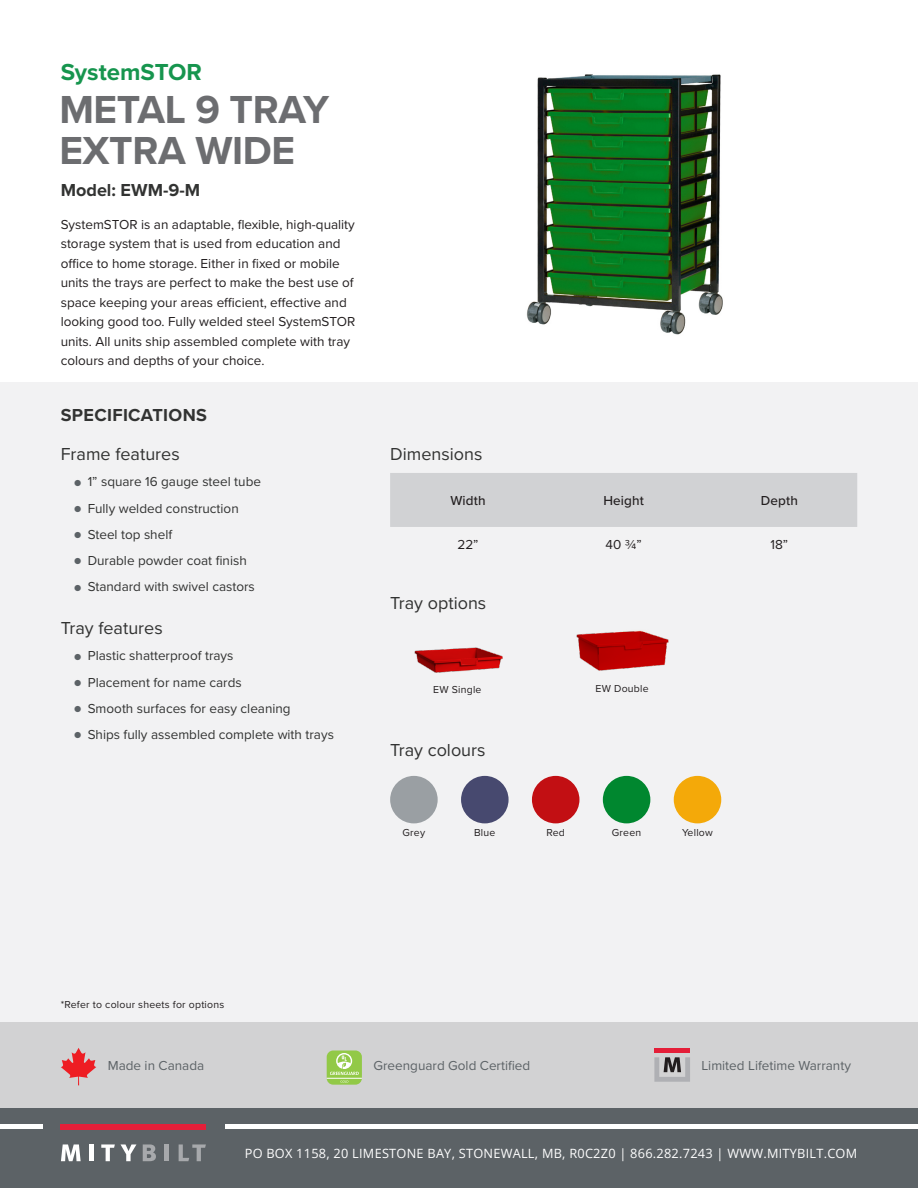
<style>
.page{position:relative;width:918px;height:1188px;background:#fff}
.page>*{position:absolute;margin:0;border:0;box-sizing:border-box;transform-origin:0 0}
.t1{font:700 40.5px "Proxima Nova";letter-spacing:-.01em;color:#6c6d70}
.Overline{font:700 24px "Proxima Nova";color:#16954e}
.Subheader{font:18px "Proxima Nova";color:#323332}
.Model{font:700 18px "Proxima Nova";letter-spacing:.02em;color:#323332}
.Model-2{font:700 18px "Proxima Nova";color:#323332}
.Body{font:13.5px/19.5px "Proxima Nova";color:#231f20}
.t2{font:13.5px "Proxima Nova";color:#323332}
.t3{font:13.5px "Proxima Nova";color:#5c6266}
.Table_Headers{font:500 13.5px "Proxima Nova";letter-spacing:.01em;color:#231f20}
.t4{font:12.75px "Open Sans";letter-spacing:.02em;color:#fff}
.Fineprint{font:10.5px "Proxima Nova";letter-spacing:.02em;color:#231f20}
.Small_text{font:10.5px "Proxima Nova";letter-spacing:.02em;color:#231f20}
.s1{font-size:10.5px;color:#5c6266}
</style>
<div class="page">
<div style="left:0;top:382px;width:918px;height:806px;background:#f2f2f3"></div>
<div style="left:0;top:1022px;width:918px;height:87px;background:#d2d2d3"></div>
<div style="left:0;top:1109px;width:918px;height:79px;background:#5c6266"></div>
<div style="left:61px;top:1124px;width:145px;height:5px;background:#e41f39"></div>
<svg style="left:61px;top:1144px;width:20px;height:17px"></svg>
<hr style="left:90px;top:1144px;width:4px;height:17px;background:#fff">
<svg style="left:101px;top:1144px;width:14px;height:17px"></svg>
<svg style="left:121px;top:1144px;width:15px;height:17px"></svg>
<svg style="left:143px;top:1144px;width:13px;height:17px"></svg>
<hr style="left:165px;top:1144px;width:4px;height:17px;background:#a7a9ac">
<svg style="left:179px;top:1144px;width:27px;height:17px"></svg>
<div style="left:225px;top:1124px;width:693px;height:5px;background:#fff"></div>
<div style="left:0;top:1124px;width:42px;height:5px;background:#fff"></div>
<div style="left:327px;top:1051px;width:35px;height:34px;background:#92c947;border-radius:6px"></div>
<hr style="left:327px;top:1078px;width:35px;height:1px;background:#fff">
<svg style="left:330px;top:1053px;width:29px;height:30px"></svg>
<svg style="left:61px;top:1048px;width:35px;height:37px"></svg>
<div style="left:654px;top:1048px;width:36px;height:5px;background:#e41e38"></div>
<svg style="left:654px;top:1057px;width:36px;height:25px"></svg>
<div style="left:390px;top:473px;width:467px;height:54px;background:#d1d2d4"></div>
<div style="left:390px;top:776px;width:48px;height:47px;background:#9a9fa3;border-radius:50%"></div>
<div style="left:461px;top:776px;width:48px;height:47px;background:#47496f;border-radius:50%"></div>
<div style="left:532px;top:776px;width:47px;height:47px;background:#c20f13;border-radius:50%"></div>
<div style="left:603px;top:776px;width:47px;height:47px;background:#00872f;border-radius:50%"></div>
<div style="left:674px;top:776px;width:47px;height:47px;background:#f4a909;border-radius:50%"></div>
<img style="left:576px;top:630px;width:93px;height:41px">
<img style="left:415px;top:647px;width:88px;height:26px">
<img style="left:526px;top:74px;width:197px;height:261px">
<p class="Overline" style="left:61px;top:54px;width:143px">SystemSTOR</p>
<p class="t1" style="left:59px;top:79px;width:271px">METAL 9 TRAY</p>
<p class="t1" style="left:59px;top:120px;width:237px">EXTRA WIDE</p>
<p class="Model-2" style="left:61px;top:177px;width:141px">Model: EWM-9-M</p>
<p class="Body" style="left:61px;top:214px;width:296px">SystemSTOR is an adaptable, flexible, high-quality storage system that is used from education and office to home storage. Either in fixed or mobile units the trays are perfect to make the best use of space keeping your areas efficient, effective and looking good too. Fully welded steel SystemSTOR units. All units ship assembled complete with tray colours and depths of your choice.</p>
<h3 class="Model" style="left:61px;top:401px;width:148px">SPECIFICATIONS</h3>
<p class="Subheader" style="left:61px;top:441px;width:121px">Frame features</p>
<p class="t2" style="left:74px;top:472px;width:188px"><span class="s1">●</span> 1” square 16 gauge steel tube</p>
<p class="t2" style="left:74px;top:498px;width:166px"><span class="s1">●</span> Fully welded construction</p>
<p class="t2" style="left:74px;top:524px;width:99px"><span class="s1">●</span> Steel top shelf</p>
<p class="t2" style="left:74px;top:551px;width:174px"><span class="s1">●</span> Durable powder coat finish</p>
<p class="t2" style="left:74px;top:577px;width:182px"><span class="s1">●</span> Standard with swivel castors</p>
<p class="Subheader" style="left:61px;top:615px;width:103px">Tray features</p>
<p class="t2" style="left:74px;top:646px;width:161px"><span class="s1">●</span> Plastic shatterproof trays</p>
<p class="t2" style="left:74px;top:672px;width:169px"><span class="s1">●</span> Placement for name cards</p>
<p class="t2" style="left:74px;top:698px;width:218px"><span class="s1">●</span> Smooth surfaces for easy cleaning</p>
<p class="t2" style="left:74px;top:725px;width:261px"><span class="s1">●</span> Ships fully assembled complete with trays</p>
<p class="Subheader" style="left:390px;top:441px;width:94px">Dimensions</p>
<p class="Table_Headers" style="left:450px;top:491px;width:37px">Width</p>
<p class="Table_Headers" style="left:603px;top:491px;width:42px">Height</p>
<p class="Table_Headers" style="left:761px;top:491px;width:39px">Depth</p>
<p class="Body" style="left:457px;top:534px;width:23px">22”</p>
<p class="Body" style="left:606px;top:534px;width:38px">40 ¾”</p>
<p class="Body" style="left:771px;top:534px;width:19px">18”</p>
<p class="Subheader" style="left:390px;top:590px;width:98px">Tray options</p>
<p class="Fineprint" style="left:433px;top:682px;width:50px">EW Single</p>
<p class="Fineprint" style="left:596px;top:681px;width:55px">EW Double</p>
<p class="Subheader" style="left:390px;top:737px;width:97px">Tray colours</p>
<p class="Fineprint" style="left:403px;top:825px;width:24px">Grey</p>
<p class="Fineprint" style="left:474px;top:825px;width:23px">Blue</p>
<p class="Fineprint" style="left:546px;top:825px;width:20px">Red</p>
<p class="Fineprint" style="left:612px;top:825px;width:31px">Green</p>
<p class="Fineprint" style="left:682px;top:825px;width:32px">Yellow</p>
<p class="Small_text" style="left:61px;top:997px;width:165px">*Refer to colour sheets for options</p>
<p class="t3" style="left:108px;top:1056px;width:98px">Made in Canada</p>
<p class="t3" style="left:374px;top:1056px;width:158px">Greenguard Gold Certified</p>
<p class="t3" style="left:701px;top:1056px;width:151px">Limited Lifetime Warranty</p>
<p class="t4" style="left:245px;top:1144px;width:614px">PO BOX 1158, 20 LIMESTONE BAY, STONEWALL, MB, R0C2Z0 | 866.282.7243 | WWW.MITYBILT.COM</p>
</div>
